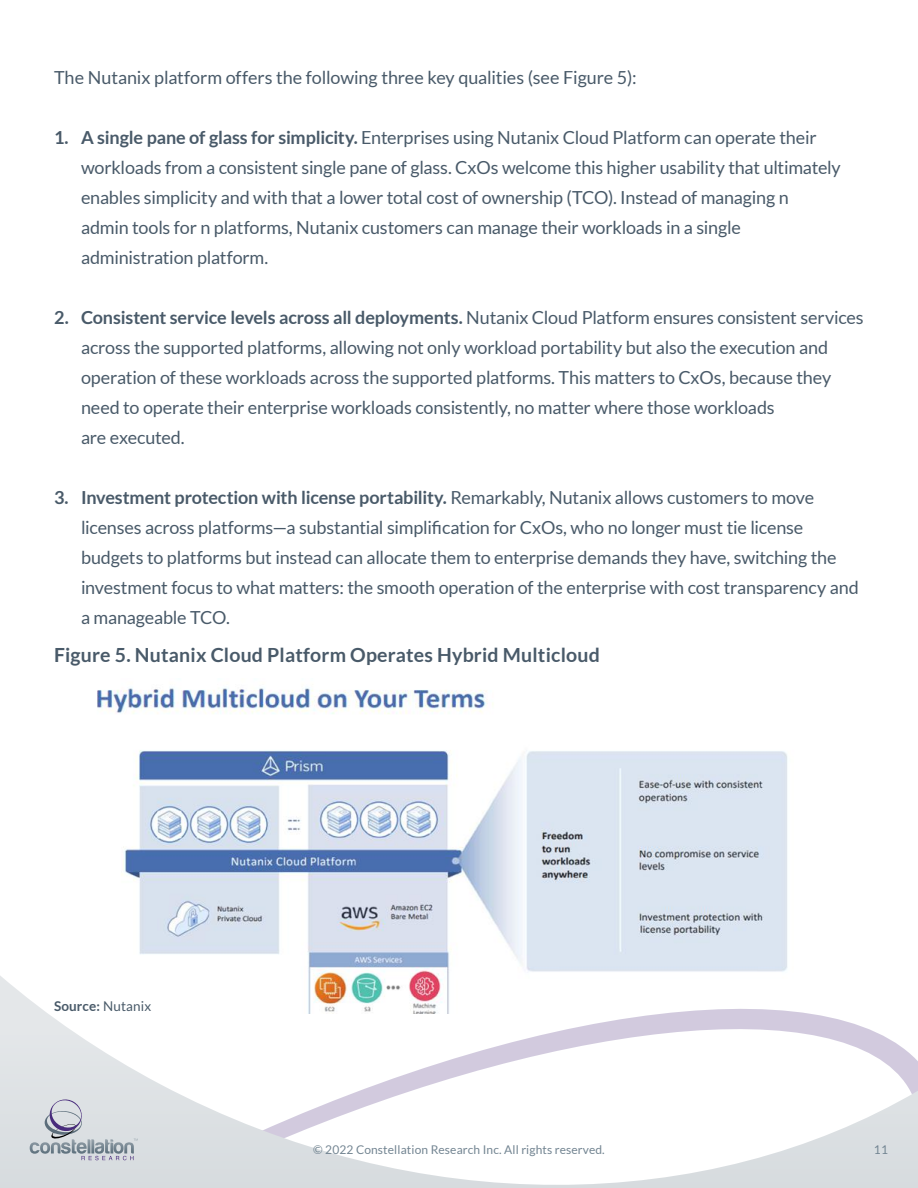
<style>
.page{position:relative;width:918px;height:1188px;background:#fff}
.page>*{position:absolute;margin:0;border:0;box-sizing:border-box;transform-origin:0 0}
.t1{font:700 19.5px "Lato";letter-spacing:.01em;color:#495a69}
.t2{font:18px/30px "Lato";letter-spacing:-.01em;color:#495a69}
.t3{font:700 13.5px "Lato";letter-spacing:.01em;color:#495a69}
.t4{font:12px "Lato";letter-spacing:.01em;color:#738592}
.s1{font-weight:700}
.s2{font-weight:400}
</style>
<div class="page">
<img style="left:97px;top:687px;width:691px;height:281px">
<svg style="left:308px;top:968px;width:479px;height:7px"></svg>
<svg style="left:0;top:975px;width:918px;height:213px"></svg>
<svg style="left:30px;top:1099px;width:108px;height:61px"></svg>
<p class="t2" style="left:54px;top:62px;width:584px">The Nutanix platform offers the following three key qualities (see Figure 5):</p>
<p class="t2" style="left:81px;top:122px;width:761px;text-indent:-27px"><span class="s1">1. A single pane of glass for simplicity.</span> Enterprises using Nutanix Cloud Platform can operate their workloads from a consistent single pane of glass. CxOs welcome this higher usability that ultimately enables simplicity and with that a lower total cost of ownership (TCO). Instead of managing n admin tools for n platforms, Nutanix customers can manage their workloads in a single administration platform.</p>
<p class="t2" style="left:81px;top:302px;width:784px;text-indent:-27px"><span class="s1">2. Consistent service levels across all deployments.</span> Nutanix Cloud Platform ensures consistent services across the supported platforms, allowing not only workload portability but also the execution and operation of these workloads across the supported platforms. This matters to CxOs, because they need to operate their enterprise workloads consistently, no matter where those workloads<br>are executed.</p>
<p class="t2" style="left:81px;top:482px;width:780px;text-indent:-27px"><span class="s1">3. Investment protection with license portability.</span> Remarkably, Nutanix allows customers to move licenses across platforms—a substantial simplification for CxOs, who no longer must tie license budgets to platforms but instead can allocate them to enterprise demands they have, switching the investment focus to what matters: the smooth operation of the enterprise with cost transparency and a manageable TCO.</p>
<p class="t1" style="left:54px;top:644px;width:547px">Figure 5. Nutanix Cloud Platform Operates Hybrid Multicloud</p>
<p class="t3" style="left:54px;top:999px;width:99px">Source: <span class="s2">Nutanix</span></p>
<p class="t4" style="left:313px;top:1142px;width:292px">© 2022 Constellation Research Inc. All rights reserved.</p>
<p class="t4" style="left:874px;top:1143px;width:16px">11</p>
</div>
